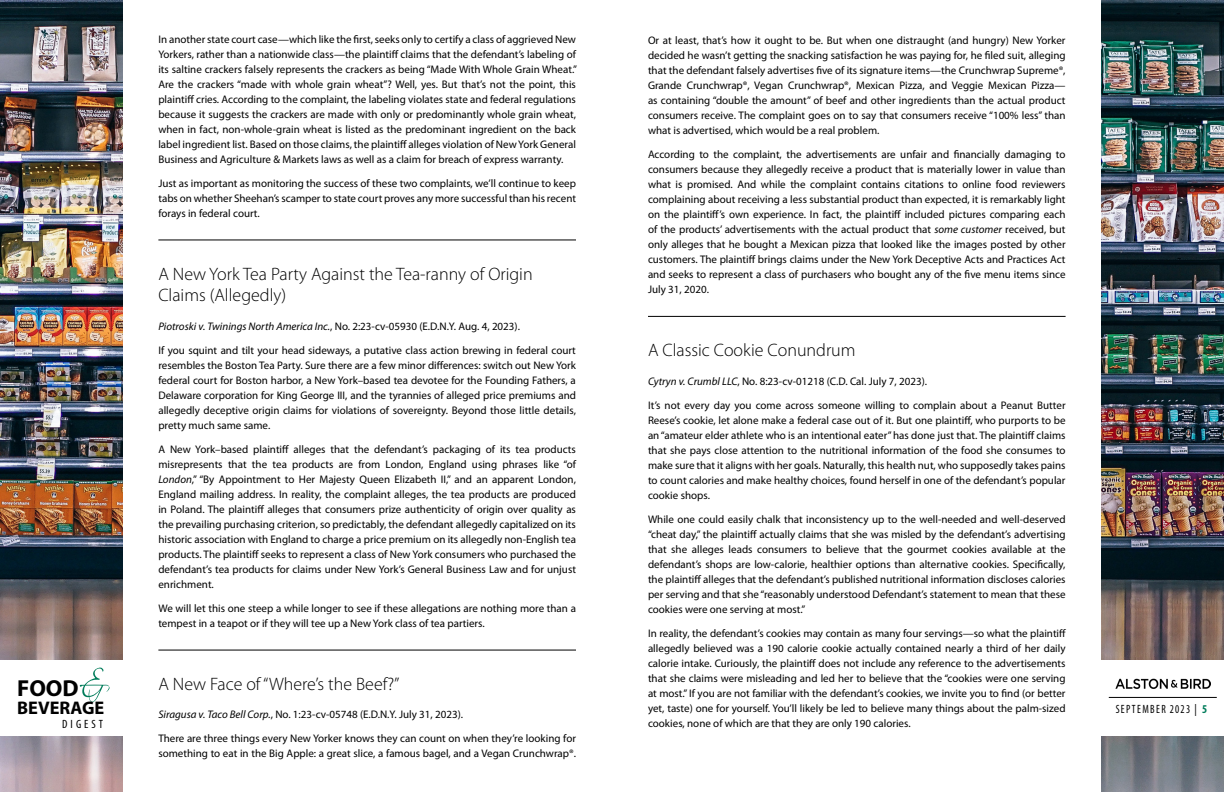
<style>
.page{position:relative;width:1224px;height:792px;background:#fff}
.page>*{position:absolute;margin:0;border:0;box-sizing:border-box;transform-origin:0 0}
.t1{font:700 23.2px "Myriad Pro";color:#000}
.t2{font:700 18.3px "Myriad Pro";color:#000}
.t3{font:300 18px/21.6px "Myriad Pro";color:#000}
.t4{font:condensed 12px "Myriad Pro";letter-spacing:.13em;color:#000;scale:.9 1}
.t5{font:condensed 12px "Myriad Pro";letter-spacing:.13em;color:#000}
.t6{font:11px/15px "Myriad Pro";color:#000;text-align:justify}
.s1{font-style:italic}
.s2{font-weight:700;color:#017c5a}
</style>
<div class="page">
<img style="left:0;top:0;width:122px;height:792px">
<img style="left:1102px;top:0;width:122px;height:792px">
<div style="left:0;top:660px;width:125px;height:75px;background:#fff"></div>
<svg style="left:80px;top:668px;width:30px;height:34px"></svg>
<div style="left:1096px;top:660px;width:128px;height:75px;background:#fff"></div>
<hr style="left:1109px;top:697px;width:108px;height:1px;background:#000">
<img style="left:1115px;top:678px;width:96px;height:11px">
<hr style="left:158px;top:240px;width:418px;height:1px;background:#000">
<hr style="left:158px;top:650px;width:418px;height:1px;background:#000">
<hr style="left:648px;top:316px;width:418px;height:1px;background:#000">
<h1 class="t1" style="left:17px;top:673px;width:63px">FOOD</h1>
<h2 class="t2" style="left:17px;top:696px;width:89px">BEVERAGE</h2>
<p class="t5" style="left:62px;top:716px;width:42px">DIGEST</p>
<p class="t6" style="left:158px;top:31px;width:420px">In another state court case—which like the first, seeks only to certify a class of aggrieved New Yorkers, rather than a nationwide class—the plaintiff claims that the defendant’s labeling of its saltine crackers falsely represents the crackers as being “Made With Whole Grain Wheat.” Are the crackers “made with whole grain wheat”? Well, yes. But that’s not the point, this plaintiff cries. According to the complaint, the labeling violates state and federal regulations because it suggests the crackers are made with only or predominantly whole grain wheat, when in fact, non-whole-grain wheat is listed as the predominant ingredient on the back label ingredient list. Based on those claims, the plaintiff alleges violation of New York General Business and Agriculture &amp; Markets laws as well as a claim for breach of express warranty.</p>
<p class="t6" style="left:158px;top:175px;width:419px">Just as important as monitoring the success of these two complaints, we’ll continue to keep tabs on whether Sheehan’s scamper to state court proves any more successful than his recent forays in federal court.</p>
<h3 class="t3" style="left:158px;top:263px;width:376px">A New York Tea Party Against the Tea-ranny of Origin<br>Claims (Allegedly)</h3>
<p class="t6" style="left:158px;top:314px;width:419px;line-height:24px"><span class="s1">Piotroski v. Twinings North America Inc.</span>, No. 2:23-cv-05930 (E.D.N.Y. Aug. 4, 2023).<br>If you squint and tilt your head sideways, a putative class action brewing in federal court</p>
<p class="t6" style="left:158px;top:358px;width:419px">resembles the Boston Tea Party. Sure there are a few minor differences: switch out New York federal court for Boston harbor, a New York–based tea devotee for the Founding Fathers, a Delaware corporation for King George III, and the tyrannies of alleged price premiums and allegedly deceptive origin claims for violations of sovereignty. Beyond those little details, pretty much same same.</p>
<p class="t6" style="left:158px;top:442px;width:419px">A New York–based plaintiff alleges that the defendant’s packaging of its tea products misrepresents that the tea products are from London, England using phrases like “of <span class="s1">London</span>,” “By Appointment to Her Majesty Queen Elizabeth II,” and an apparent London, England mailing address. In reality, the complaint alleges, the tea products are produced in Poland. The plaintiff alleges that consumers prize authenticity of origin over quality as the prevailing purchasing criterion, so predictably, the defendant allegedly capitalized on its historic association with England to charge a price premium on its allegedly non-English tea products. The plaintiff seeks to represent a class of New York consumers who purchased the defendant’s tea products for claims under New York’s General Business Law and for unjust enrichment.</p>
<p class="t6" style="left:158px;top:601px;width:419px">We will let this one steep a while longer to see if these allegations are nothing more than a tempest in a teapot or if they will tee up a New York class of tea partiers.</p>
<h3 class="t3" style="left:158px;top:673px;width:243px">A New Face of “Where’s the Beef?”</h3>
<p class="t6" style="left:158px;top:703px;width:419px;line-height:24px"><span class="s1">Siragusa v. Taco Bell Corp.</span>, No. 1:23-cv-05748 (E.D.N.Y. July 31, 2023).<br>There are three things every New Yorker knows they can count on when they’re looking for</p>
<p class="t6" style="left:158px;top:746px;width:419px">something to eat in the Big Apple: a great slice, a famous bagel, and a Vegan Crunchwrap®.</p>
<p class="t6" style="left:648px;top:33px;width:419px">Or at least, that’s how it ought to be. But when one distraught (and hungry) New Yorker decided he wasn’t getting the snacking satisfaction he was paying for, he filed suit, alleging that the defendant falsely advertises five of its signature items—the Crunchwrap Supreme®, Grande Crunchwrap®, Vegan Crunchwrap®, Mexican Pizza, and Veggie Mexican Pizza— as containing “double the amount” of beef and other ingredients than the actual product consumers receive. The complaint goes on to say that consumers receive “100% less” than what is advertised, which would be a real problem.</p>
<p class="t6" style="left:648px;top:147px;width:419px">According to the complaint, the advertisements are unfair and financially damaging to consumers because they allegedly receive a product that is materially lower in value than what is promised. And while the complaint contains citations to online food reviewers complaining about receiving a less substantial product than expected, it is remarkably light on the plaintiff’s own experience. In fact, the plaintiff included pictures comparing each of the products’ advertisements with the actual product that <span class="s1">some customer</span> received, but only alleges that he bought a Mexican pizza that looked like the images posted by other customers. The plaintiff brings claims under the New York Deceptive Acts and Practices Act and seeks to represent a class of purchasers who bought any of the five menu items since July 31, 2020.</p>
<h3 class="t3" style="left:648px;top:339px;width:209px">A Classic Cookie Conundrum</h3>
<p class="t6" style="left:648px;top:369px;width:419px;line-height:24px"><span class="s1">Cytryn v. Crumbl LLC</span>, No. 8:23-cv-01218 (C.D. Cal. July 7, 2023).<br>It’s not every day you come across someone willing to complain about a Peanut Butter</p>
<p class="t6" style="left:648px;top:412px;width:419px">Reese’s cookie, let alone make a federal case out of it. But one plaintiff, who purports to be an “amateur elder athlete who is an intentional eater” has done just that. The plaintiff claims that she pays close attention to the nutritional information of the food she consumes to make sure that it aligns with her goals. Naturally, this health nut, who supposedly takes pains to count calories and make healthy choices, found herself in one of the defendant’s popular cookie shops.</p>
<p class="t6" style="left:648px;top:511px;width:419px">While one could easily chalk that inconsistency up to the well-needed and well-deserved “cheat day,” the plaintiff actually claims that she was misled by the defendant’s advertising that she alleges leads consumers to believe that the gourmet cookies available at the defendant’s shops are low-calorie, healthier options than alternative cookies. Specifically, the plaintiff alleges that the defendant’s published nutritional information discloses calories per serving and that she “reasonably understood Defendant’s statement to mean that these cookies were one serving at most.”</p>
<p class="t6" style="left:648px;top:625px;width:420px">In reality, the defendant’s cookies may contain as many four servings—so what the plaintiff allegedly believed was a 190 calorie cookie actually contained nearly a third of her daily calorie intake. Curiously, the plaintiff does not include any reference to the advertisements that she claims were misleading and led her to believe that the “cookies were one serving at most.” If you are not familiar with the defendant’s cookies, we invite you to find (or better yet, taste) one for yourself. You’ll likely be led to believe many things about the palm-sized cookies, none of which are that they are only 190 calories.</p>
<p class="t4" style="left:1116px;top:701px;width:103px">SEPTEMBER 2023 | <span class="s2">5</span></p>
</div>
